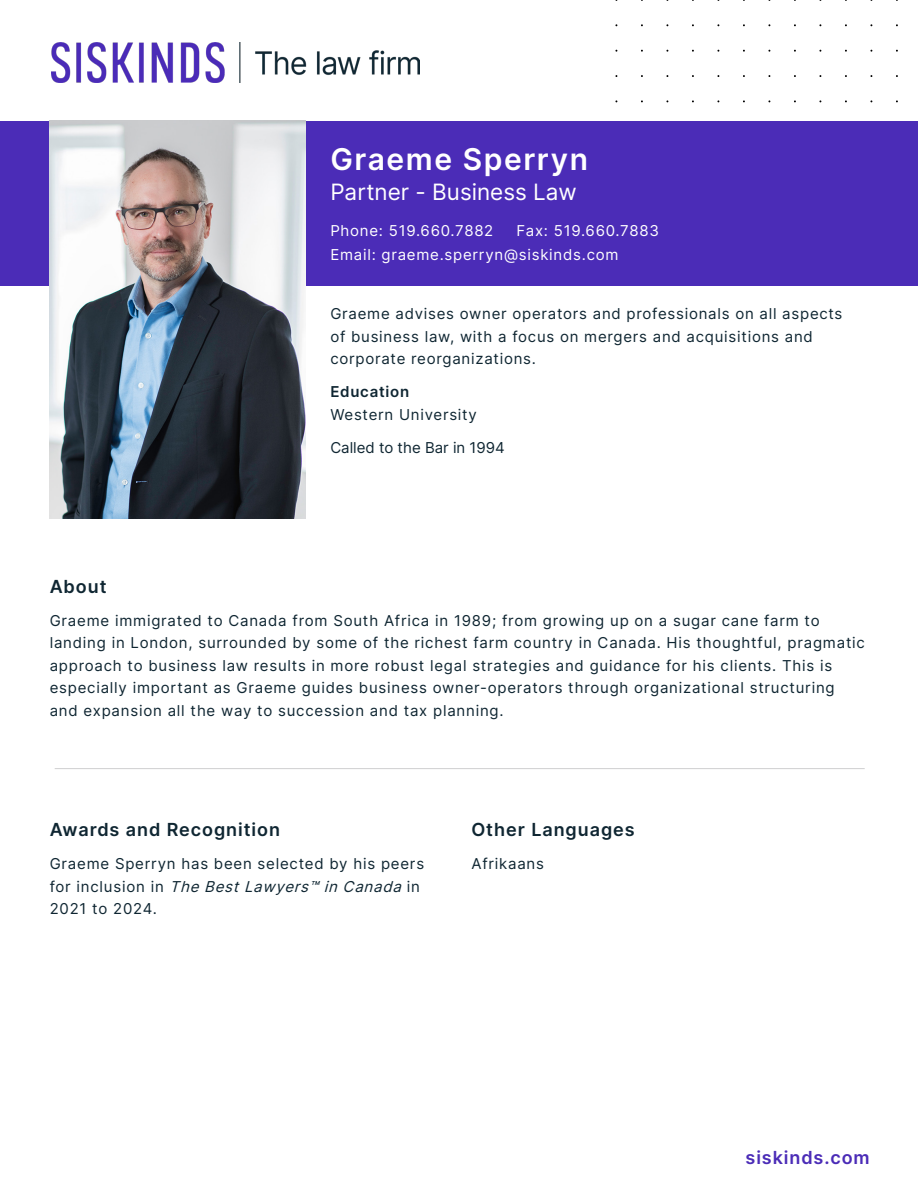
<style>
.page{position:relative;width:918px;height:1188px;background:#fff}
.page>*{position:absolute;margin:0;border:0;box-sizing:border-box;transform-origin:0 0}
.t1{font:600 30px "Inter";letter-spacing:.05em;color:#fff}
.t2{font:22.5px "Inter";color:#fff}
.t3{font:600 18px "Inter";letter-spacing:.05em;color:#0f2632}
.t4{font:600 18px "Inter";letter-spacing:.05em;color:#4b2cb7}
.t5{font:15px/22.5px "Inter";letter-spacing:.05em;color:#0f2632}
.t6{font:15px/24px "Inter";letter-spacing:.05em;color:#fff}
.t7{font:15px/33px "Inter";letter-spacing:.01em;color:#0f2632}
.t8{font:600 15px "Inter";letter-spacing:.05em;color:#0f2632}
.s1{font-style:italic}
</style>
<div class="page">
<div style="left:0;top:121px;width:918px;height:164px;background:#4b2cb7"></div>
<img style="left:51px;top:43px;width:369px;height:39px">
<hr style="left:55px;top:768px;width:810px;height:1px;background:#d4d4d5">
<img style="left:50px;top:121px;width:256px;height:398px">
<h1 class="t1" style="left:330px;top:137px;width:259px">Graeme Sperryn</h1>
<h2 class="t2" style="left:330px;top:175px;width:248px">Partner - Business Law</h2>
<p class="t6" style="left:330px;top:218px;width:165px">Phone: 519.660.7882</p>
<p class="t6" style="left:330px;top:218px;width:330px;text-indent:186px">Fax: 519.660.7883<br>Email: graeme.sperryn@siskinds.com</p>
<p class="t5" style="left:330px;top:302px;width:514px">Graeme advises owner operators and professionals on all aspects of business law, with a focus on mergers and acquisitions and corporate reorganizations.</p>
<p class="t8" style="left:330px;top:381px;width:80px">Education</p>
<p class="t7" style="left:330px;top:397px;width:176px">Western University<br>Called to the Bar in 1994</p>
<p class="t3" style="left:50px;top:573px;width:58px">About</p>
<p class="t5" style="left:50px;top:609px;width:817px">Graeme immigrated to Canada from South Africa in 1989; from growing up on a sugar cane farm to landing in London, surrounded by some of the richest farm country in Canada. His thoughtful, pragmatic approach to business law results in more robust legal strategies and guidance for his clients. This is especially important as Graeme guides business owner-operators through organizational structuring and expansion all the way to succession and tax planning.</p>
<p class="t3" style="left:50px;top:816px;width:232px">Awards and Recognition</p>
<p class="t5" style="left:50px;top:852px;width:376px">Graeme Sperryn has been selected by his peers f o r i n c l u s i o n i n <span class="s1">The BestLawyers™ in Canada</span> i n<br>2021 to 2024.</p>
<p class="t3" style="left:471px;top:816px;width:165px">Other Languages</p>
<p class="t5" style="left:471px;top:852px;width:74px">Afrikaans</p>
<p class="t4" style="left:746px;top:1144px;width:126px">siskinds.com</p>
</div>
